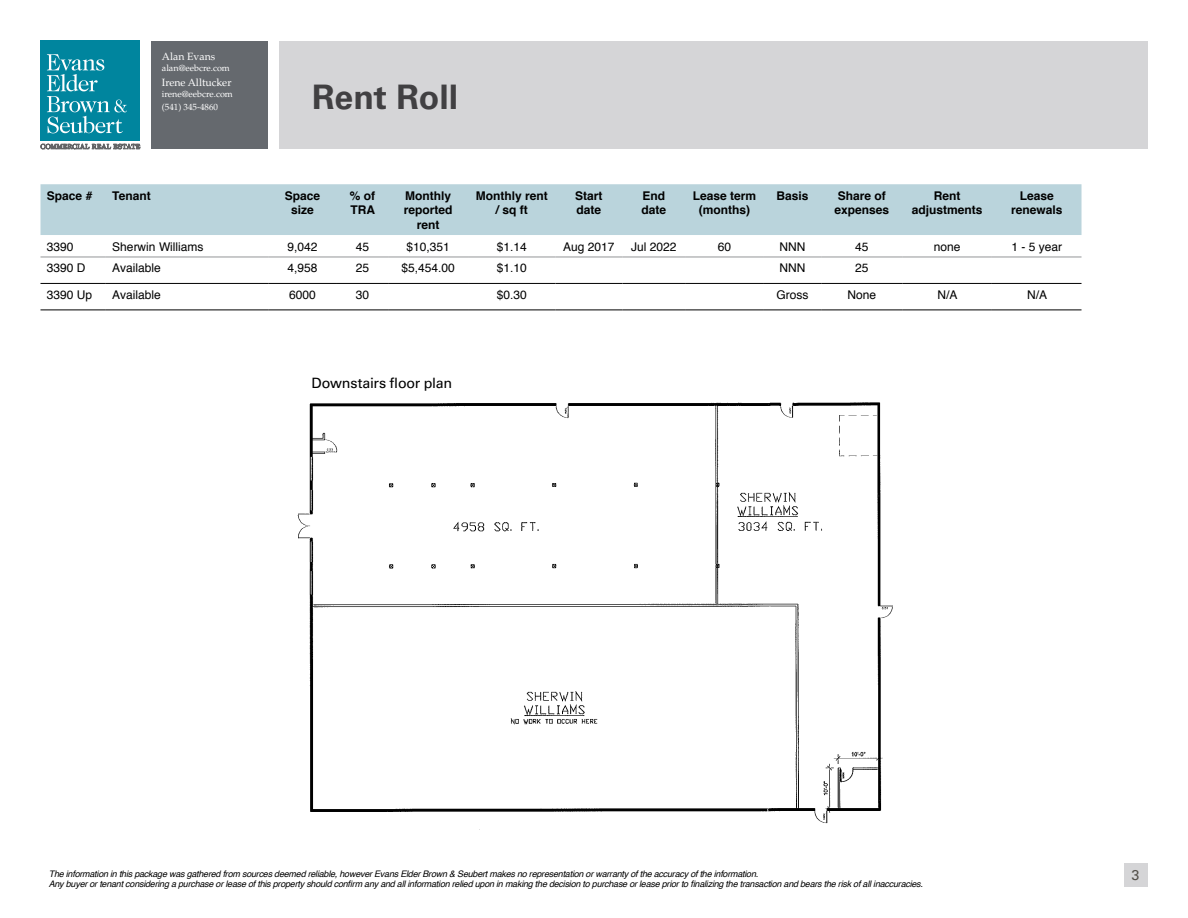
<style>
.page{position:relative;width:1188px;height:918px;background:#fff}
.page>*{position:absolute;margin:0;border:0;box-sizing:border-box;transform-origin:0 0}
.t1{font:700 33.75px "Univers";color:#414042}
.t2{font:14.25px "Univers";letter-spacing:-.015em;color:#000}
.t3{font:14.25px "Univers";color:#54504a}
.t4{font:12px "Helvetica";color:#000}
.t5{font:700 12px/14.4px "Helvetica";color:#000;text-align:center}
.t6{font:10.5px "Palatino";color:#fff}
.t7{font:italic 9px "Helvetica";letter-spacing:-.025em;color:#000}
.t8{font:9px/13.5px "Palatino";color:#fff}
</style>
<div class="page">
<div style="left:151px;top:41px;width:117px;height:108px;background:#65696e"></div>
<div style="left:279px;top:41px;width:869px;height:108px;background:#d5d5d7"></div>
<div style="left:1124px;top:864px;width:24px;height:23px;background:#d5d5d7"></div>
<div style="left:40px;top:40px;width:100px;height:101px;background:#00859e"></div>
<svg style="left:47px;top:54px;width:80px;height:79px"></svg>
<svg style="left:40px;top:143px;width:100px;height:7px"></svg>
<div style="left:40px;top:184px;width:1042px;height:51px;background:#bad4dc"></div>
<hr style="left:40px;top:257px;width:66px;height:1px;background:#939598">
<hr style="left:106px;top:257px;width:162px;height:1px;background:#939598">
<hr style="left:268px;top:257px;width:69px;height:1px;background:#939598">
<hr style="left:337px;top:257px;width:51px;height:1px;background:#939598">
<hr style="left:388px;top:257px;width:80px;height:1px;background:#939598">
<hr style="left:468px;top:257px;width:87px;height:1px;background:#939598">
<hr style="left:555px;top:257px;width:67px;height:1px;background:#939598">
<hr style="left:622px;top:257px;width:63px;height:1px;background:#939598">
<hr style="left:685px;top:257px;width:79px;height:1px;background:#939598">
<hr style="left:764px;top:257px;width:57px;height:1px;background:#939598">
<hr style="left:821px;top:257px;width:81px;height:1px;background:#939598">
<hr style="left:902px;top:257px;width:90px;height:1px;background:#939598">
<hr style="left:992px;top:257px;width:90px;height:1px;background:#939598">
<hr style="left:40px;top:283px;width:66px;height:1px;background:#000">
<hr style="left:106px;top:283px;width:162px;height:1px;background:#000">
<hr style="left:268px;top:283px;width:69px;height:1px;background:#000">
<hr style="left:337px;top:283px;width:51px;height:1px;background:#000">
<hr style="left:388px;top:283px;width:80px;height:1px;background:#000">
<hr style="left:468px;top:283px;width:87px;height:1px;background:#000">
<hr style="left:555px;top:283px;width:67px;height:1px;background:#000">
<hr style="left:622px;top:283px;width:63px;height:1px;background:#000">
<hr style="left:685px;top:283px;width:79px;height:1px;background:#000">
<hr style="left:764px;top:283px;width:57px;height:1px;background:#000">
<hr style="left:821px;top:283px;width:81px;height:1px;background:#000">
<hr style="left:902px;top:283px;width:90px;height:1px;background:#000">
<hr style="left:992px;top:283px;width:90px;height:1px;background:#000">
<hr style="left:40px;top:310px;width:66px;height:1px;background:#000">
<hr style="left:106px;top:310px;width:162px;height:1px;background:#000">
<hr style="left:268px;top:310px;width:69px;height:1px;background:#000">
<hr style="left:337px;top:310px;width:51px;height:1px;background:#000">
<hr style="left:388px;top:310px;width:80px;height:1px;background:#000">
<hr style="left:468px;top:310px;width:87px;height:1px;background:#000">
<hr style="left:555px;top:310px;width:67px;height:1px;background:#000">
<hr style="left:622px;top:310px;width:63px;height:1px;background:#000">
<hr style="left:685px;top:310px;width:79px;height:1px;background:#000">
<hr style="left:764px;top:310px;width:57px;height:1px;background:#000">
<hr style="left:821px;top:310px;width:81px;height:1px;background:#000">
<hr style="left:902px;top:310px;width:90px;height:1px;background:#000">
<hr style="left:992px;top:310px;width:90px;height:1px;background:#000">
<img style="left:297px;top:402px;width:596px;height:422px">
<img style="left:733px;top:483px;width:82px;height:34px">
<p class="t6" style="left:162px;top:50px;width:55px">Alan Evans</p>
<p class="t8" style="left:162px;top:61px;width:69px">alan@eebcre.com</p>
<p class="t6" style="left:162px;top:77px;width:71px">Irene Alltucker</p>
<p class="t8" style="left:162px;top:87px;width:73px">irene@eebcre.com (541) 345-4860</p>
<h1 class="t1" style="left:312px;top:77px;width:148px">Rent Roll</h1>
<h3 class="t5" style="left:47px;top:188px;width:47px">Space #</h3>
<h3 class="t5" style="left:112px;top:188px;width:40px">Tenant</h3>
<h3 class="t5" style="left:285px;top:188px;width:37px">Space size</h3>
<h3 class="t5" style="left:350px;top:188px;width:27px;text-align:left">% of<br>TRA</h3>
<h3 class="t5" style="left:404px;top:188px;width:50px">Monthly reported rent</h3>
<h3 class="t5" style="left:476px;top:188px;width:73px">Monthly rent / sq ft</h3>
<h3 class="t5" style="left:575px;top:188px;width:29px;text-align:left">Start date</h3>
<h3 class="t5" style="left:641px;top:188px;width:26px;text-align:left">End date</h3>
<h3 class="t5" style="left:693px;top:188px;width:65px">Lease term (months)</h3>
<h3 class="t5" style="left:777px;top:188px;width:34px">Basis</h3>
<h3 class="t5" style="left:834px;top:188px;width:56px;text-align:left">Share of expenses</h3>
<h3 class="t5" style="left:912px;top:188px;width:72px">Rent adjustments</h3>
<h3 class="t5" style="left:1011px;top:188px;width:53px">Lease renewals</h3>
<h3 class="t4" style="left:47px;top:237px;width:28px">3390</h3>
<h3 class="t4" style="left:112px;top:237px;width:93px">Sherwin Williams</h3>
<h3 class="t4" style="left:288px;top:237px;width:32px">9,042</h3>
<h3 class="t4" style="left:356px;top:237px;width:15px">45</h3>
<h3 class="t4" style="left:406px;top:237px;width:45px">$10,351</h3>
<h3 class="t4" style="left:497px;top:237px;width:32px">$1.14</h3>
<h3 class="t4" style="left:563px;top:237px;width:53px">Aug 2017</h3>
<h3 class="t4" style="left:631px;top:237px;width:47px">Jul 2022</h3>
<h3 class="t4" style="left:718px;top:237px;width:15px">60</h3>
<h3 class="t4" style="left:780px;top:237px;width:27px">NNN</h3>
<h3 class="t4" style="left:855px;top:237px;width:15px">45</h3>
<h3 class="t4" style="left:934px;top:237px;width:28px">none</h3>
<h3 class="t4" style="left:1011px;top:237px;width:52px">1 - 5 year</h3>
<h3 class="t4" style="left:47px;top:259px;width:40px">3390 D</h3>
<h3 class="t4" style="left:112px;top:259px;width:50px">Available</h3>
<h3 class="t4" style="left:288px;top:259px;width:32px">4,958</h3>
<h3 class="t4" style="left:356px;top:259px;width:15px">25</h3>
<h3 class="t4" style="left:401px;top:259px;width:55px">$5,454.00</h3>
<h3 class="t4" style="left:497px;top:259px;width:32px">$1.10</h3>
<h3 class="t4" style="left:780px;top:259px;width:27px">NNN</h3>
<h3 class="t4" style="left:855px;top:259px;width:15px">25</h3>
<h3 class="t4" style="left:47px;top:285px;width:47px">3390 Up</h3>
<h3 class="t4" style="left:112px;top:285px;width:50px">Available</h3>
<h3 class="t4" style="left:289px;top:285px;width:28px">6000</h3>
<h3 class="t4" style="left:356px;top:285px;width:15px">30</h3>
<h3 class="t4" style="left:497px;top:285px;width:32px">$0.30</h3>
<h3 class="t4" style="left:777px;top:285px;width:34px">Gross</h3>
<h3 class="t4" style="left:847px;top:285px;width:30px">None</h3>
<h3 class="t4" style="left:937px;top:285px;width:22px">N/A</h3>
<h3 class="t4" style="left:1027px;top:285px;width:22px">N/A</h3>
<h2 class="t2" style="left:312px;top:374px;width:142px">Downstairs floor plan</h2>
<p class="t7" style="left:49px;top:867px;width:711px">The information in this package was gathered from sources deemed reliable, however Evans Elder Brown &amp; Seubert makes no representation or warranty of the accuracy of the information.</p>
<h2 class="t3" style="left:1132px;top:867px;width:9px">3</h2>
<p class="t7" style="left:49px;top:877px;width:876px">Any buyer or tenant considering a purchase or lease of this property should confirm any and all information relied upon in making the decision to purchase or lease prior to finalizing the transaction and bears the risk of all inaccuracies.</p>
</div>
